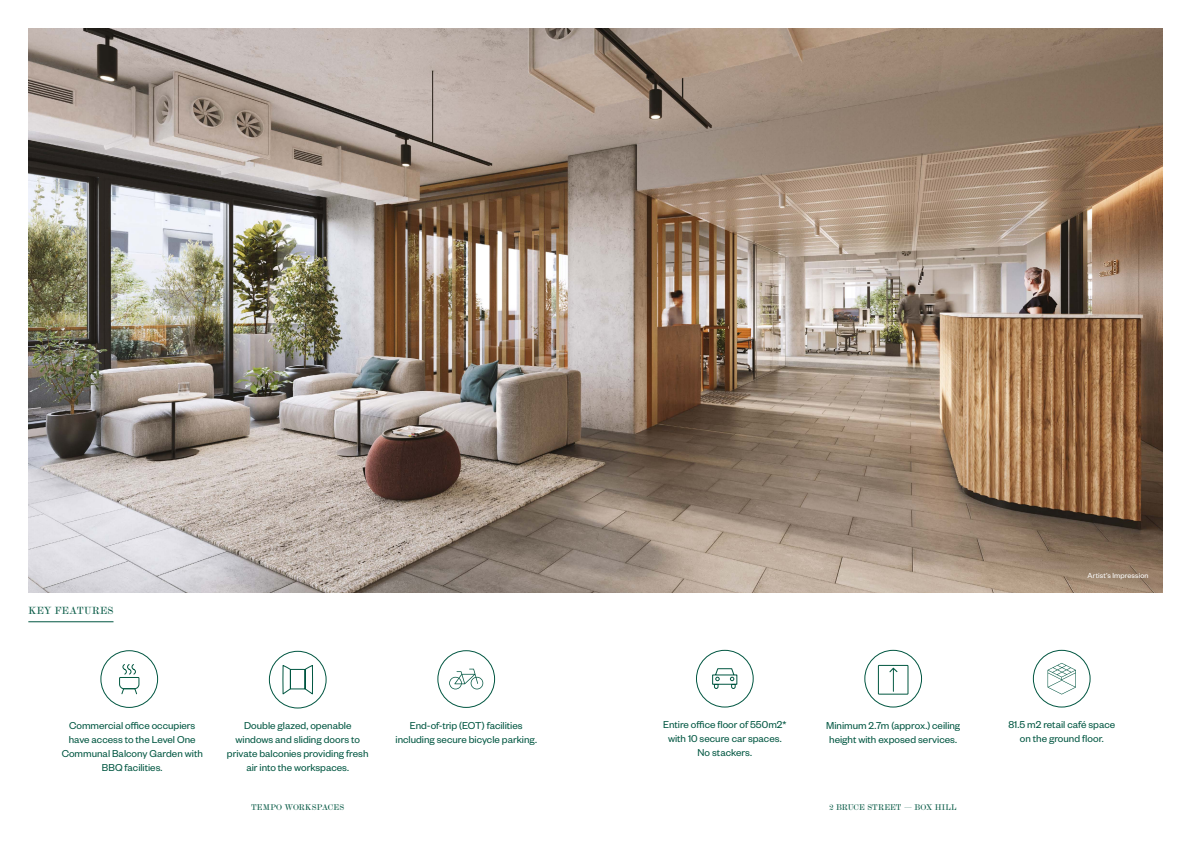
<style>
.page{position:relative;width:1191px;height:842px;background:#fff}
.page>*{position:absolute;margin:0;border:0;box-sizing:border-box;transform-origin:0 0}
.t1{font:11px/14px "Founders Grotesk";color:#005641;text-align:center}
.t2{font:10px "Scotch Modern";letter-spacing:.01em;color:#005641}
.t3{font:8px "Scotch Modern";letter-spacing:.005em;color:#005641}
.t4{font:8px "Founders Grotesk";letter-spacing:.015em;color:#fff}
</style>
<div class="page">
<div style="left:100px;top:650px;width:58px;height:58px;border:1px solid #005641;border-radius:50%"></div>
<div style="left:864px;top:650px;width:58px;height:57px;border:1px solid #005641;border-radius:50%"></div>
<div style="left:437px;top:650px;width:58px;height:58px;border:1px solid #005641;border-radius:50%"></div>
<svg style="left:449px;top:669px;width:34px;height:20px"></svg>
<hr style="left:28px;top:621px;width:85px;height:1px;background:#005641">
<div style="left:269px;top:651px;width:57px;height:57px;border:1px solid #005641;border-radius:50%"></div>
<svg style="left:282px;top:665px;width:31px;height:30px"></svg>
<div style="left:878px;top:665px;width:30px;height:29px;border:1px solid #005740"></div>
<svg style="left:889px;top:668px;width:8px;height:24px"></svg>
<svg style="left:119px;top:664px;width:21px;height:31px"></svg>
<img style="left:28px;top:28px;width:1134px;height:564px">
<div style="left:1032px;top:650px;width:58px;height:57px;border:1px solid #005641;border-radius:50%"></div>
<svg style="left:1047px;top:663px;width:29px;height:31px"></svg>
<div style="left:696px;top:650px;width:57px;height:57px;border:1px solid #005641;border-radius:50%"></div>
<svg style="left:712px;top:668px;width:25px;height:21px"></svg>
<p class="t2" style="left:28px;top:605px;width:87px">KEY FEATURES</p>
<p class="t4" style="left:1087px;top:571px;width:62px">Artist’s Impression</p>
<p class="t1" style="left:663px;top:717px;width:125px">Entire office floor of 550m2* with 10 secure car spaces.<br>No stackers.</p>
<p class="t1" style="left:826px;top:717px;width:135px;text-align:left">Minimum 2.7m (approx.) ceiling height with exposed services.</p>
<p class="t1" style="left:62px;top:717px;width:143px">Commercial office occupiers have access to the Level One<br>Communal Balcony Garden with<br>BBQ facilities.</p>
<p class="t1" style="left:1008px;top:717px;width:108px">81.5 m2 retail café space on the ground floor.</p>
<p class="t1" style="left:395px;top:717px;width:143px">End-of-trip (EOT) facilities including secure bicycle parking.</p>
<p class="t1" style="left:227px;top:718px;width:143px">Double glazed, openable windows and sliding doors to private balconies providing fresh air into the workspaces.</p>
<p class="t3" style="left:251px;top:802px;width:95px">TEMPO WORKSPACES</p>
<p class="t3" style="left:829px;top:802px;width:129px">2 BRUCE STREET — BOX HILL</p>
</div>
